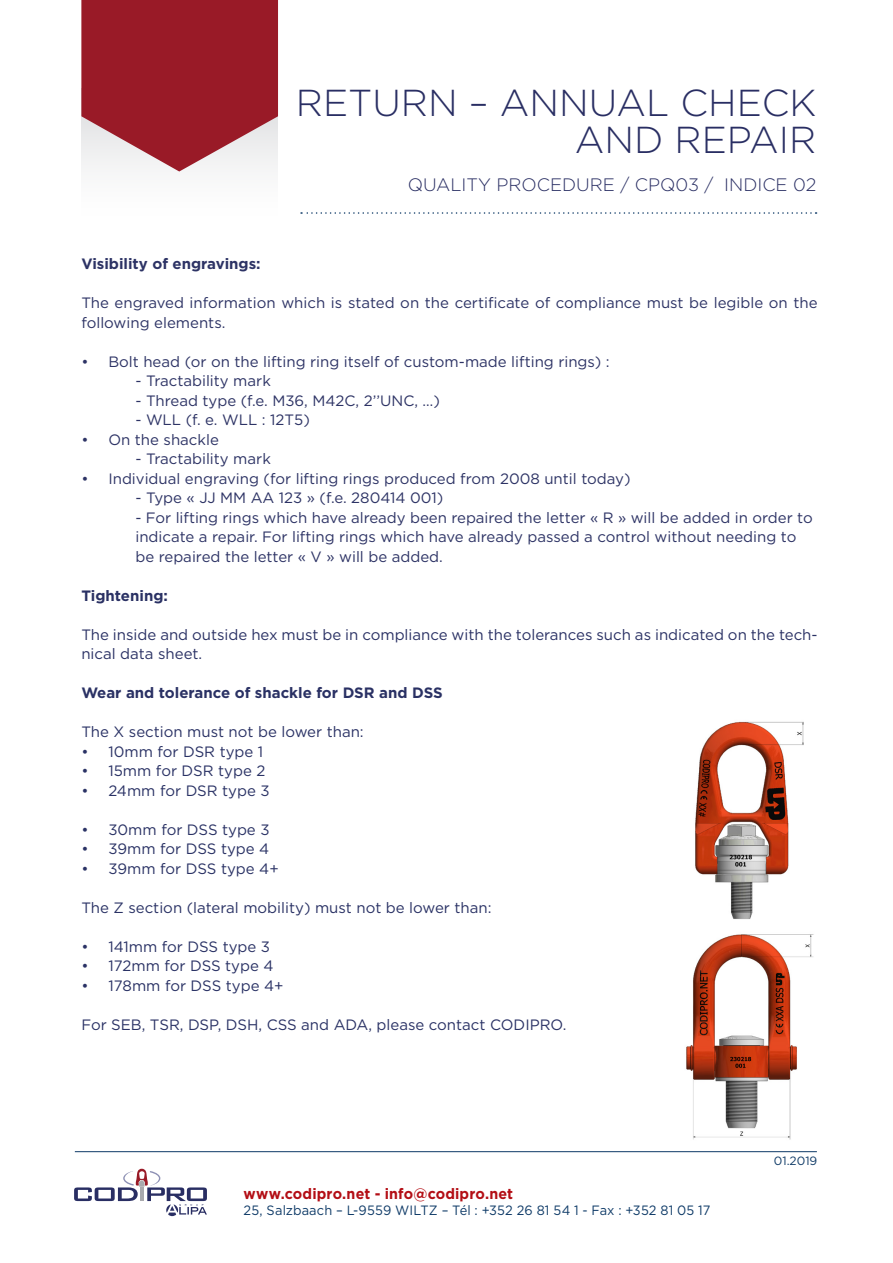
<style>
.page{position:relative;width:893px;height:1263px;background:#fff}
.page>*{position:absolute;margin:0;border:0;box-sizing:border-box;transform-origin:0 0}
.t1{font:300 37.5px "Gotham";color:#292e63}
.t2{font:300 18px "Gotham";color:#292e63}
.t3{font:15px/19.5px "Gotham";color:#2d3365}
.t4{font:15px "Gotham";color:#2a3265}
.t5{font:15px/19.5px "Gotham";color:#2a3164}
.t6{font:700 15px "Gotham";color:#2a3164}
.t7{font:700 15px "Gotham";letter-spacing:.01em;color:#b30e15;scale:.95 1}
.t8{font:700 15px "Gotham";color:#2d3365}
.t9{font:13.5px "Gotham";letter-spacing:.015em;color:#0e3a67;scale:.95 1}
.t10{font:12px "Gotham";color:#113c68}
</style>
<div class="page">
<div style="left:81px;top:88px;width:197px;height:129px;background:#fbfbfb"></div>
<svg style="left:74px;top:1169px;width:133px;height:47px"></svg>
<hr style="left:75px;top:1151px;width:742px;height:1px;background:#0e3a67">
<svg style="left:81px;top:0;width:197px;height:171px"></svg>
<svg style="left:301px;top:212px;width:516px;height:2px"></svg>
<img style="left:695px;top:721px;width:109px;height:198px">
<img style="left:686px;top:934px;width:128px;height:206px">
<p class="t1" style="left:296px;top:79px;width:522px">RETURN – ANNUAL CHECK</p>
<p class="t1" style="left:575px;top:116px;width:243px">AND REPAIR</p>
<p class="t2" style="left:408px;top:173px;width:410px">QUALITY PROCEDURE / CPQ03 / INDICE 02</p>
<p class="t8" style="left:81px;top:254px;width:181px">Visibility of engravings:</p>
<p class="t3" style="left:81px;top:293px;width:738px">The engraved information which is stated on the certificate of compliance must be legible on the following elements.</p>
<p class="t3" style="left:81px;top:351px;width:530px">• Bolt head (or on the lifting ring itself of custom-made lifting rings) :</p>
<p class="t3" style="left:135px;top:371px;width:137px">- Tractability mark</p>
<p class="t3" style="left:135px;top:390px;width:306px">- Thread type (f.e. M36, M42C, 2’’UNC, …)</p>
<p class="t3" style="left:135px;top:410px;width:176px">- WLL (f. e. WLL : 12T5)</p>
<p class="t3" style="left:81px;top:429px;width:139px">• On the shackle</p>
<p class="t3" style="left:135px;top:449px;width:137px">- Tractability mark</p>
<p class="t3" style="left:81px;top:468px;width:551px">• Individual engraving (for lifting rings produced from 2008 until today)</p>
<p class="t3" style="left:135px;top:488px;width:309px">- Type « JJ MM AA 123 » (f.e. 280414 001)</p>
<p class="t3" style="left:135px;top:507px;width:679px">- For lifting rings which have already been repaired the letter « R » will be added in order to indicate a repair. For lifting rings which have already passed a control without needing to be repaired the letter « V » will be added.</p>
<p class="t6" style="left:81px;top:585px;width:88px">Tightening:</p>
<p class="t5" style="left:81px;top:624px;width:738px">The inside and outside hex must be in compliance with the tolerances such as indicated on the tech&shy;nical data sheet.</p>
<p class="t6" style="left:81px;top:683px;width:363px">Wear and tolerance of shackle for DSR and DSS</p>
<p class="t4" style="left:81px;top:722px;width:284px">The X section must not be lower than:</p>
<p class="t4" style="left:81px;top:742px;width:183px">• 10mm for DSR type 1</p>
<p class="t4" style="left:81px;top:761px;width:185px">• 15mm for DSR type 2</p>
<p class="t4" style="left:81px;top:781px;width:190px">• 24mm for DSR type 3</p>
<p class="t4" style="left:81px;top:820px;width:190px">• 30mm for DSS type 3</p>
<p class="t4" style="left:81px;top:839px;width:189px">• 39mm for DSS type 4</p>
<p class="t4" style="left:81px;top:859px;width:199px">• 39mm for DSS type 4+</p>
<p class="t4" style="left:81px;top:898px;width:412px">The Z section (lateral mobility) must not be lower than:</p>
<p class="t4" style="left:81px;top:937px;width:190px">• 141mm for DSS type 3</p>
<p class="t4" style="left:81px;top:956px;width:194px">• 172mm for DSS type 4</p>
<p class="t4" style="left:81px;top:976px;width:204px">• 178mm for DSS type 4+</p>
<p class="t4" style="left:81px;top:1015px;width:486px">For SEB, TSR, DSP, DSH, CSS and ADA, please contact CODIPRO.</p>
<p class="t7" style="left:243px;top:1183px;width:285px">www.codipro.net - info@codipro.net</p>
<p class="t9" style="left:243px;top:1201px;width:493px">25, Salzbaach – L-9559 WILTZ – Tél : +352 26 81 54 1 - Fax : +352 81 05 17</p>
<p class="t10" style="left:774px;top:1153px;width:45px">01.2019</p>
</div>
